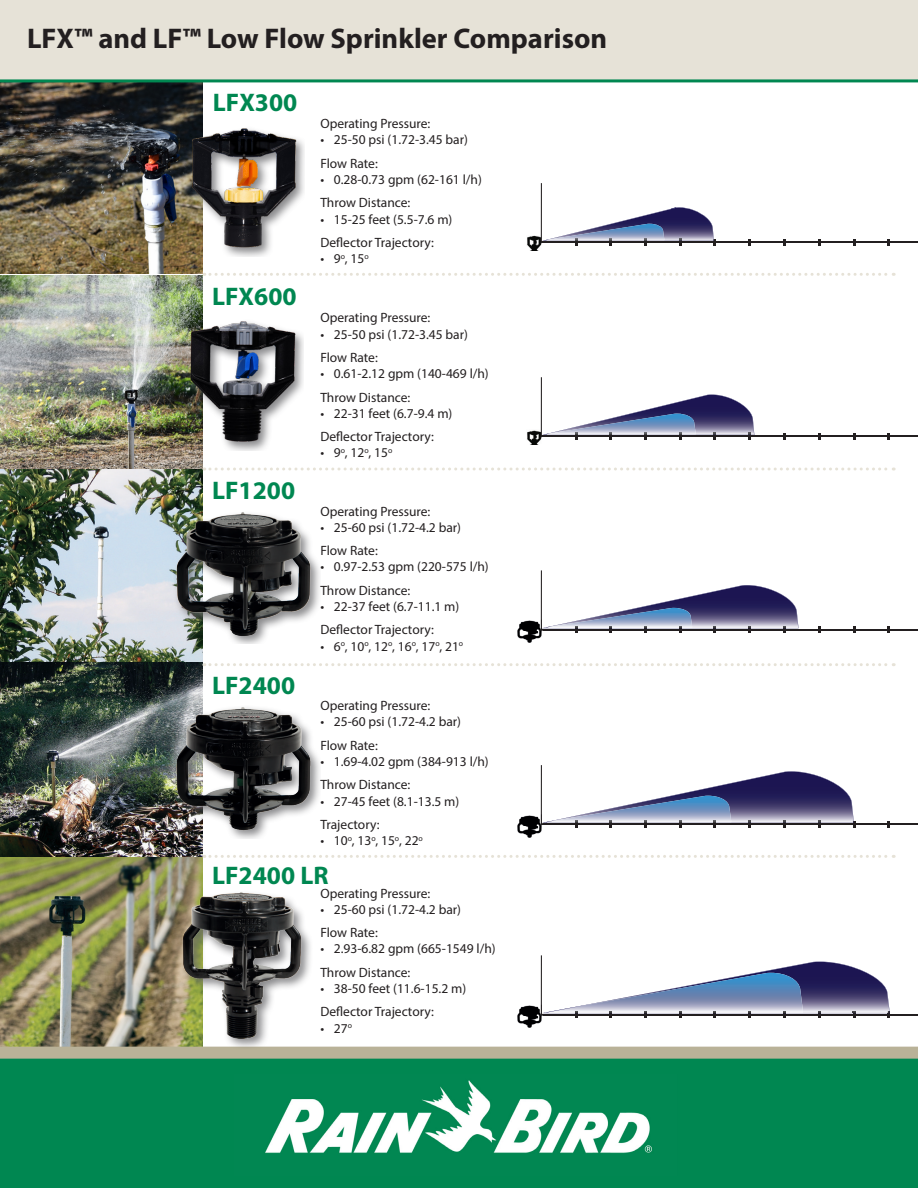
<style>
.page{position:relative;width:918px;height:1188px;background:#fff}
.page>*{position:absolute;margin:0;border:0;box-sizing:border-box;transform-origin:0 0}
.t1{font:700 28.5px "Myriad Pro";color:#231f20}
.t2{font:700 25.5px "Myriad Pro";color:#008751}
.t3{font:13.5px "Myriad Pro";color:#231f20}
</style>
<div class="page">
<div style="left:1px;top:1055px;width:916px;height:132px;background:#008751"></div>
<div style="left:0;top:1054px;width:918px;height:134px;border:2px solid #008751"></div>
<img style="left:265px;top:1080px;width:387px;height:73px">
<img style="left:0;top:82px;width:202px;height:965px">
<div style="left:0;top:1047px;width:918px;height:12px;background:#b9b298"></div>
<img style="left:186px;top:118px;width:119px;height:138px">
<img style="left:185px;top:312px;width:119px;height:138px">
<div style="left:173px;top:510px;width:147px;height:134px;background:#636366;opacity:.75"></div>
<img style="left:169px;top:505px;width:148px;height:137px">
<div style="left:173px;top:704px;width:147px;height:134px;background:#636366;opacity:.75"></div>
<img style="left:169px;top:700px;width:148px;height:137px">
<div style="left:180px;top:890px;width:134px;height:160px;background:#636366;opacity:.75"></div>
<img style="left:177px;top:887px;width:131px;height:160px">
<img style="left:527px;top:235px;width:15px;height:15px">
<hr style="left:541px;top:241px;width:377px;height:2px;background:#231f20">
<hr style="left:541px;top:183px;width:1px;height:60px;background:#231f20">
<svg style="left:748px;top:239px;width:3px;height:6px"></svg>
<svg style="left:783px;top:239px;width:3px;height:6px"></svg>
<svg style="left:542px;top:207px;width:174px;height:38px"></svg>
<hr style="left:541px;top:1014px;width:377px;height:1px;background:#231f20">
<hr style="left:541px;top:955px;width:1px;height:61px;background:#231f20">
<svg style="left:517px;top:962px;width:373px;height:66px"></svg>
<hr style="left:541px;top:823px;width:377px;height:2px;background:#231f20">
<hr style="left:541px;top:765px;width:1px;height:60px;background:#231f20">
<svg style="left:517px;top:771px;width:338px;height:67px"></svg>
<hr style="left:541px;top:629px;width:377px;height:1px;background:#231f20">
<hr style="left:541px;top:570px;width:1px;height:61px;background:#231f20">
<svg style="left:818px;top:626px;width:2px;height:7px"></svg>
<svg style="left:853px;top:626px;width:2px;height:7px"></svg>
<svg style="left:888px;top:626px;width:2px;height:7px"></svg>
<svg style="left:517px;top:585px;width:282px;height:58px"></svg>
<img style="left:527px;top:429px;width:15px;height:15px">
<hr style="left:541px;top:436px;width:377px;height:1px;background:#231f20">
<hr style="left:541px;top:377px;width:1px;height:60px;background:#231f20">
<svg style="left:783px;top:433px;width:3px;height:7px"></svg>
<svg style="left:818px;top:433px;width:2px;height:7px"></svg>
<svg style="left:853px;top:433px;width:2px;height:7px"></svg>
<svg style="left:888px;top:433px;width:2px;height:7px"></svg>
<svg style="left:542px;top:395px;width:212px;height:45px"></svg>
<svg style="left:204px;top:855px;width:690px;height:3px"></svg>
<svg style="left:204px;top:663px;width:690px;height:3px"></svg>
<svg style="left:204px;top:468px;width:690px;height:3px"></svg>
<svg style="left:204px;top:273px;width:690px;height:3px"></svg>
<div style="left:1px;top:1px;width:916px;height:79px;background:#e6e2d7"></div>
<div style="left:0;top:0;width:918px;height:81px;border:2px solid #e6e2d7"></div>
<hr style="left:0;top:79px;width:918px;height:3px;background:#008751">
<p class="t1" style="left:27px;top:20px;width:582px">LFX™ and LF™ Low Flow Sprinkler Comparison</p>
<p class="t2" style="left:213px;top:85px;width:86px">LFX300</p>
<p class="t2" style="left:212px;top:279px;width:86px">LFX600</p>
<p class="t2" style="left:212px;top:474px;width:85px">LF1200</p>
<p class="t2" style="left:212px;top:669px;width:85px">LF2400</p>
<p class="t3" style="left:320px;top:115px;width:112px">Operating Pressure:</p>
<p class="t3" style="left:320px;top:132px;width:149px">• 25-50 psi (1.72-3.45 bar)</p>
<p class="t3" style="left:320px;top:155px;width:59px">Flow Rate:</p>
<p class="t3" style="left:320px;top:171px;width:163px">• 0.28-0.73 gpm (62-161 l/h)</p>
<p class="t3" style="left:320px;top:195px;width:91px">Throw Distance:</p>
<p class="t3" style="left:320px;top:211px;width:134px">• 15-25 feet (5.5-7.6 m)</p>
<p class="t3" style="left:320px;top:234px;width:115px">Deflector Trajectory:</p>
<p class="t3" style="left:320px;top:250px;width:50px">• 9<sup>o</sup>, 15<sup>o</sup></p>
<p class="t3" style="left:320px;top:310px;width:112px">Operating Pressure:</p>
<p class="t3" style="left:320px;top:326px;width:149px">• 25-50 psi (1.72-3.45 bar)</p>
<p class="t3" style="left:320px;top:349px;width:59px">Flow Rate:</p>
<p class="t3" style="left:320px;top:365px;width:170px">• 0.61-2.12 gpm (140-469 l/h)</p>
<p class="t3" style="left:320px;top:389px;width:91px">Throw Distance:</p>
<p class="t3" style="left:320px;top:405px;width:134px">• 22-31 feet (6.7-9.4 m)</p>
<p class="t3" style="left:320px;top:428px;width:115px">Deflector Trajectory:</p>
<p class="t3" style="left:320px;top:445px;width:74px">• 9<sup>o</sup>, 12<sup>o</sup>, 15<sup>o</sup></p>
<p class="t3" style="left:320px;top:503px;width:112px">Operating Pressure:</p>
<p class="t3" style="left:320px;top:519px;width:142px">• 25-60 psi (1.72-4.2 bar)</p>
<p class="t3" style="left:320px;top:542px;width:59px">Flow Rate:</p>
<p class="t3" style="left:320px;top:559px;width:170px">• 0.97-2.53 gpm (220-575 l/h)</p>
<p class="t3" style="left:320px;top:582px;width:91px">Throw Distance:</p>
<p class="t3" style="left:320px;top:598px;width:140px">• 22-37 feet (6.7-11.1 m)</p>
<p class="t3" style="left:320px;top:622px;width:115px">Deflector Trajectory:</p>
<p class="t3" style="left:320px;top:638px;width:144px">• 6<sup>o</sup>, 10<sup>o</sup>, 12<sup>o</sup>, 16<sup>o</sup>, 17<sup>o</sup>, 21<sup>o</sup></p>
<p class="t3" style="left:320px;top:697px;width:112px">Operating Pressure:</p>
<p class="t3" style="left:320px;top:714px;width:142px">• 25-60 psi (1.72-4.2 bar)</p>
<p class="t3" style="left:320px;top:737px;width:59px">Flow Rate:</p>
<p class="t3" style="left:320px;top:753px;width:170px">• 1.69-4.02 gpm (384-913 l/h)</p>
<p class="t3" style="left:320px;top:777px;width:91px">Throw Distance:</p>
<p class="t3" style="left:320px;top:793px;width:140px">• 27-45 feet (8.1-13.5 m)</p>
<p class="t3" style="left:320px;top:816px;width:61px">Trajectory:</p>
<p class="t3" style="left:320px;top:832px;width:104px">• 10<sup>o</sup>, 13<sup>o</sup>, 15<sup>o</sup>, 22<sup>o</sup></p>
<p class="t2" style="left:212px;top:859px;width:118px">LF2400 LR</p>
<p class="t3" style="left:320px;top:885px;width:112px">Operating Pressure:</p>
<p class="t3" style="left:320px;top:901px;width:142px">• 25-60 psi (1.72-4.2 bar)</p>
<p class="t3" style="left:320px;top:924px;width:59px">Flow Rate:</p>
<p class="t3" style="left:320px;top:940px;width:177px">• 2.93-6.82 gpm (665-1549 l/h)</p>
<p class="t3" style="left:320px;top:964px;width:91px">Throw Distance:</p>
<p class="t3" style="left:320px;top:980px;width:147px">• 38-50 feet (11.6-15.2 m)</p>
<p class="t3" style="left:320px;top:1003px;width:115px">Deflector Trajectory:</p>
<p class="t3" style="left:320px;top:1020px;width:33px">• 27<sup>o</sup></p>
</div>
